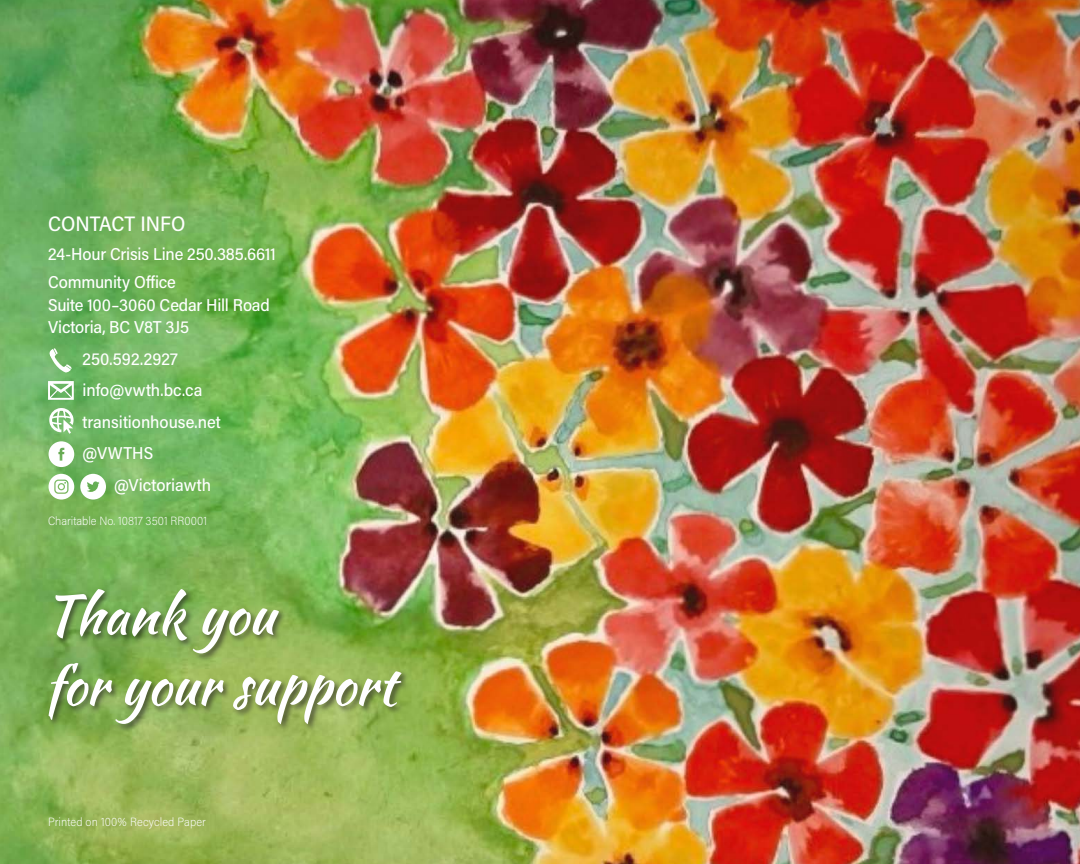
<style>
.page{position:relative;width:1080px;height:864px;background:#fff}
.page>*{position:absolute;margin:0;border:0;box-sizing:border-box;transform-origin:0 0}
.t1{font:54px "Kaushan Script";color:#fff}
.body{font:21px "Acumin Variable Concept";letter-spacing:-.005em;color:#fff}
.body-2{font:17.25px "Acumin Variable Concept";letter-spacing:-.005em;color:#fff}
.body-3{font:200 12px "Acumin Pro Semi Cond";letter-spacing:.005em;color:#fff}
</style>
<div class="page">
<img style="left:0;top:0;width:1080px;height:864px">
<div style="left:47px;top:587px;width:362px;height:145px;background:#231f20;opacity:.62"></div>
<svg style="left:48px;top:381px;width:26px;height:19px"></svg>
<svg style="left:49px;top:348px;width:23px;height:25px"></svg>
<svg style="left:49px;top:408px;width:25px;height:26px"></svg>
<svg style="left:49px;top:441px;width:25px;height:26px"></svg>
<svg style="left:80px;top:474px;width:26px;height:26px"></svg>
<svg style="left:49px;top:474px;width:25px;height:26px"></svg>
<p class="body" style="left:48px;top:209px;width:139px">CONTACT INFO</p>
<p class="body-2" style="left:48px;top:242px;width:229px">24-Hour Crisis Line 250.385.6611</p>
<p class="body-2" style="left:48px;top:270px;width:129px">Community Office</p>
<p class="body-2" style="left:48px;top:293px;width:223px">Suite 100–3060 Cedar Hill Road</p>
<p class="body-2" style="left:48px;top:315px;width:143px">Victoria, BC V8T 3J5</p>
<p class="body-2" style="left:83px;top:347px;width:97px">250.592.2927</p>
<p class="body-2" style="left:83px;top:378px;width:121px">info@vwth.bc.ca</p>
<p class="body-2" style="left:83px;top:410px;width:140px">transitionhouse.net</p>
<p class="body-2" style="left:83px;top:441px;width:72px">@VWTHS</p>
<p class="body-2" style="left:114px;top:473px;width:99px">@Victoriawth</p>
<p class="body-3" style="left:48px;top:513px;width:161px">Charitable No. 10817 3501 RR0001</p>
<p class="t1" style="left:44px;top:575px;width:233px">Thank you</p>
<p class="t1" style="left:44px;top:646px;width:353px">for your support</p>
<p class="body-3" style="left:48px;top:813px;width:159px">Printed on 100% Recycled Paper</p>
</div>
